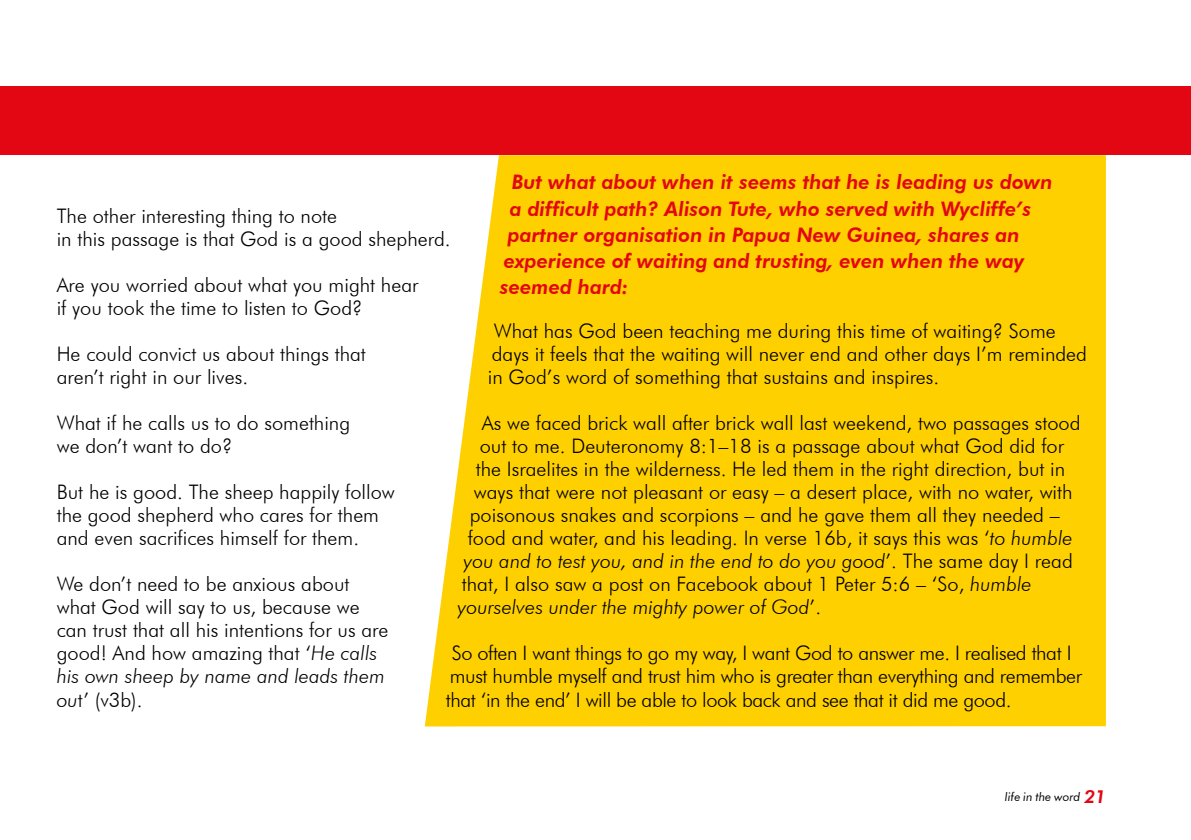
<style>
.page{position:relative;width:1191px;height:840px;background:#fff}
.page>*{position:absolute;margin:0;border:0;box-sizing:border-box;transform-origin:0 0}
.t1{font:300 20px/23px "Futura BT";color:#000}
.t2{font:italic 800 20px "Futura BT";color:#e30613}
.t3{font:300 20px/23px "Futura BT";letter-spacing:-.02em;color:#000}
.t4{font:italic 300 20px "Futura BT";color:#000}
.t5{font:italic 12px "Futura BT";color:#000}
.s1{font-style:italic}
.s2{font-style:normal}
.s3{font-weight:800;font-size:18px;color:#e30613}
</style>
<div class="page">
<div style="left:0;top:86px;width:1191px;height:69px;background:#e30613"></div>
<div style="left:425px;top:155px;width:681px;height:571px;background:#ffd000"></div>
<p class="t2" style="left:512px;top:170px;width:542px">But what about when it seems that he is leading us down</p>
<p class="t2" style="left:510px;top:196px;width:523px">a difficult path? Alison Tute, who served with Wycliffe’s</p>
<p class="t2" style="left:508px;top:222px;width:513px">partner organisation in Papua New Guinea, shares an</p>
<p class="t2" style="left:504px;top:248px;width:522px">experience of waiting and trusting, even when the way</p>
<p class="t2" style="left:500px;top:274px;width:130px">seemed hard:</p>
<p class="t1" style="left:488px;top:319px;width:601px;text-indent:6px">What has God been teaching me during this time of waiting? Some days it feels that the waiting will never end and other days I’m reminded in God’s word of something that sustains and inspires.</p>
<p class="t1" style="left:482px;top:411px;width:600px">As we faced brick wall after brick wall last weekend, two passages stood</p>
<p class="t1" style="left:480px;top:434px;width:586px">out to me. Deuteronomy 8:1–18 is a passage about what God did for</p>
<p class="t1" style="left:476px;top:457px;width:591px">the Israelites in the wilderness. He led them in the right direction, but in</p>
<p class="t1" style="left:474px;top:480px;width:600px">ways that were not pleasant or easy – a desert place, with no water, with</p>
<p class="t1" style="left:470px;top:503px;width:591px">poisonous snakes and scorpions – and he gave them all they needed –</p>
<p class="t1" style="left:468px;top:526px;width:606px">food and water, and his leading. In verse 16b, it says this was ‘<span class="s1">to humble</span></p>
<p class="t4" style="left:464px;top:548px;width:610px">you and to test you, and in the end to do you good<span class="s2">’. The same day I read</span></p>
<p class="t1" style="left:462px;top:572px;width:571px">that, I also saw a post on Facebook about 1 Peter 5:6 – ‘So, <span class="s1">humble</span></p>
<p class="t4" style="left:458px;top:594px;width:365px">yourselves under the mighty power of God<span class="s2">’.</span></p>
<p class="t3" style="left:446px;top:641px;width:637px;text-indent:6px">So often I want things to go my way, I want God to answer me. I realised that I must humble myself and trust him who is greater than everything and remember that ‘in the end’ I will be able to look back and see that it did me good.</p>
<p class="t1" style="left:57px;top:204px;width:395px">The other interesting thing to note<br>in this passage is that God is a good shepherd.</p>
<p class="t1" style="left:57px;top:273px;width:363px">Are you worried about what you might hear if you took the time to listen to God?</p>
<p class="t1" style="left:57px;top:342px;width:311px">He could convict us about things that aren’t right in our lives.</p>
<p class="t1" style="left:57px;top:411px;width:295px">What if he calls us to do something we don’t want to do?</p>
<p class="t1" style="left:57px;top:480px;width:340px">But he is good. The sheep happily follow the good shepherd who cares for them and even sacrifices himself for them.</p>
<p class="t1" style="left:57px;top:572px;width:333px">We don’t need to be anxious about what God will say to us, because we can trust that all his intentions for us are good! And how amazing that ‘<span class="s1">He calls his own sheep by name and leads them ou</span>t’ (v3b).</p>
<p class="t5" style="left:1004px;top:788px;width:103px">life in the word <span class="s3">21</span></p>
</div>
